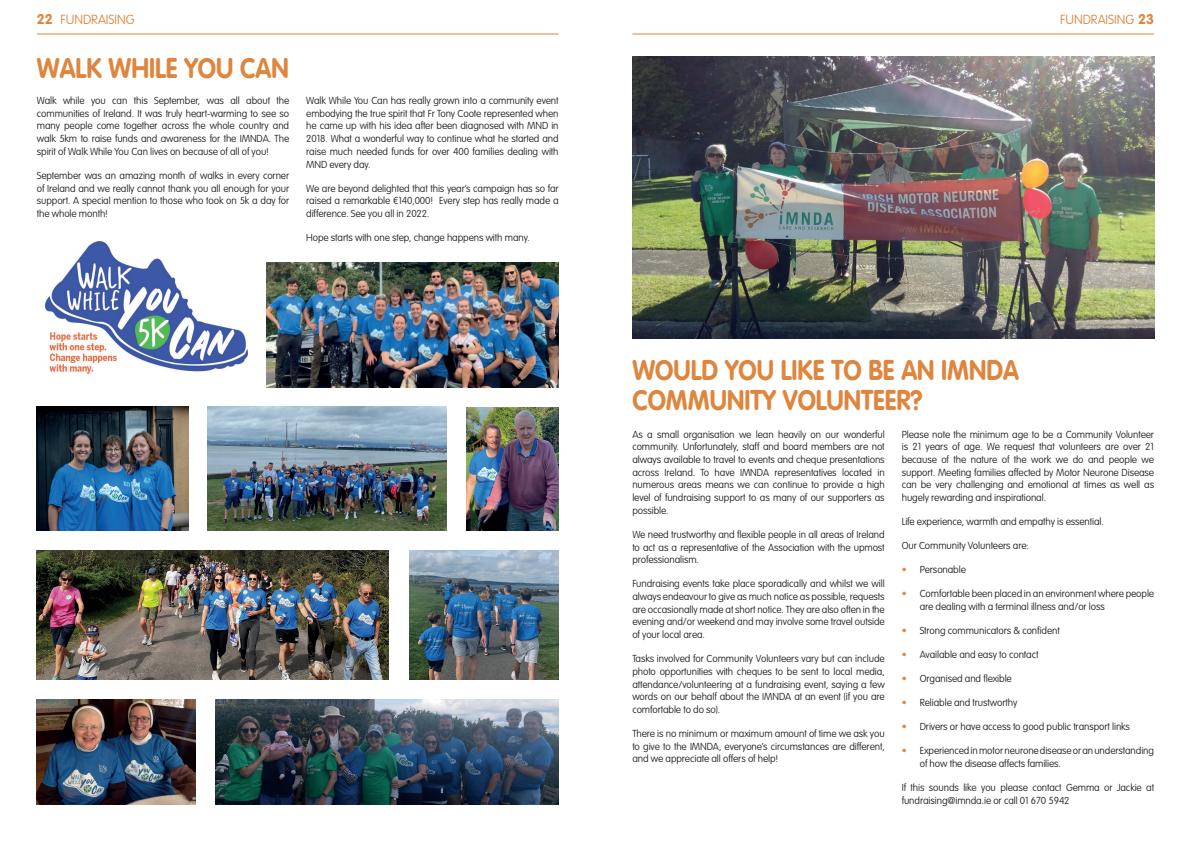
<style>
.page{position:relative;width:1191px;height:842px;background:#fff}
.page>*{position:absolute;margin:0;border:0;box-sizing:border-box;transform-origin:0 0}
.t1{font:28px/30px "VAG Rounded Bold";color:#de853e;scale:.9 1}
.t2{font:100 13px "VAG Rounded Std";color:#de853e}
.t3{font:100 10px/12.7px "VAG Rounded Std";letter-spacing:-.01em;color:#231f20;text-align:justify}
.s1{font-family:"VAG Rounded Bold";font-weight:400;font-size:14px}
.s2{color:#de853e}
</style>
<div class="page">
<hr style="left:37px;top:34px;width:521px;height:1px;background:#de853e">
<hr style="left:632px;top:34px;width:522px;height:1px;background:#de853e">
<img style="left:45px;top:242px;width:203px;height:133px">
<img style="left:37px;top:550px;width:351px;height:130px">
<img style="left:410px;top:550px;width:148px;height:130px">
<img style="left:466px;top:408px;width:92px;height:122px">
<img style="left:216px;top:700px;width:342px;height:104px">
<img style="left:37px;top:700px;width:158px;height:104px">
<img style="left:208px;top:407px;width:238px;height:123px">
<img style="left:37px;top:407px;width:151px;height:123px">
<img style="left:266px;top:262px;width:292px;height:125px">
<img style="left:632px;top:57px;width:522px;height:282px">
<h2 class="t2" style="left:37px;top:12px;width:99px"><span class="s1">22</span> FUNDRAISING</h2>
<h2 class="t2" style="left:1060px;top:12px;width:95px">FUNDRAISING <span class="s1">23</span></h2>
<h1 class="t1" style="left:37px;top:53px;width:281px">WALK WHILE YOU CAN</h1>
<p class="t3" style="left:37px;top:95px;width:254px">Walk while you can this September, was all about the communities of Ireland. It was truly heart-warming to see so many people come together across the whole country and walk 5km to raise funds and awareness for the IMNDA. The spirit of Walk While You Can lives on because of all of you!</p>
<p class="t3" style="left:37px;top:169px;width:254px">September was an amazing month of walks in every corner of Ireland and we really cannot thank you all enough for your support. A special mention to those who took on 5k a day for the whole month!</p>
<p class="t3" style="left:306px;top:95px;width:254px">Walk While You Can has really grown into a community event embodying the true spirit that Fr Tony Coote represented when he came up with his idea after been diagnosed with MND in 2018. What a wonderful way to continue what he started and raise much needed funds for over 400 families dealing with MND every day.</p>
<p class="t3" style="left:306px;top:182px;width:254px">We are beyond delighted that this year’s campaign has so far raised a remarkable €140,000! Every step has really made a difference. See you all in 2022.</p>
<p class="t3" style="left:306px;top:232px;width:225px">Hope starts with one step, change happens with many.</p>
<h1 class="t1" style="left:632px;top:355px;width:431px">WOULD YOU LIKE TO BE AN IMNDA<br>COMMUNITY VOLUNTEER?</h1>
<p class="t3" style="left:632px;top:428px;width:254px">As a small organisation we lean heavily on our wonderful community. Unfortunately, staff and board members are not always available to travel to events and cheque presentations across Ireland. To have IMNDA representatives located in numerous areas means we can continue to provide a high level of fundraising support to as many of our supporters as possible.</p>
<p class="t3" style="left:632px;top:528px;width:254px">We need trustworthy and flexible people in all areas of Ireland to act as a representative of the Association with the upmost professionalism.</p>
<p class="t3" style="left:632px;top:578px;width:254px">Fundraising events take place sporadically and whilst we will always endeavour to give as much notice as possible, requests are occasionally made at short notice. They are also often in the evening and/or weekend and may involve some travel outside of your local area.</p>
<p class="t3" style="left:632px;top:653px;width:254px">Tasks involved for Community Volunteers vary but can include photo opportunities with cheques to be sent to local media, attendance/volunteering at a fundraising event, saying a few words on our behalf about the IMNDA at an event (if you are comfortable to do so).</p>
<p class="t3" style="left:632px;top:727px;width:254px">There is no minimum or maximum amount of time we ask you to give to the IMNDA, everyone’s circumstances are different, and we appreciate all offers of help!</p>
<p class="t3" style="left:901px;top:428px;width:254px">Please note the minimum age to be a Community Volunteer is 21 years of age. We request that volunteers are over 21 because of the nature of the work we do and people we support. Meeting families affected by Motor Neurone Disease can be very challenging and emotional at times as well as hugely rewarding and inspirational.</p>
<p class="t3" style="left:901px;top:516px;width:204px">Life experience, warmth and empathy is essential.</p>
<p class="t3" style="left:901px;top:540px;width:129px">Our Community Volunteers are:</p>
<p class="t3" style="left:901px;top:564px;width:66px"><span class="s2">•</span> Personable</p>
<p class="t3" style="left:919px;top:588px;width:236px;text-indent:-18px"><span class="s2">•</span> Comfortable been placed in an environment where people are dealing with a terminal illness and/or loss</p>
<p class="t3" style="left:901px;top:624px;width:159px"><span class="s2">•</span> Strong communicators &amp; confident</p>
<p class="t3" style="left:901px;top:649px;width:138px"><span class="s2">•</span> Available and easy to contact</p>
<p class="t3" style="left:901px;top:673px;width:112px"><span class="s2">•</span> Organised and flexible</p>
<p class="t3" style="left:901px;top:697px;width:117px"><span class="s2">•</span> Reliable and trustworthy</p>
<p class="t3" style="left:901px;top:721px;width:230px"><span class="s2">•</span> Drivers or have access to good public transport links</p>
<p class="t3" style="left:919px;top:745px;width:236px;text-indent:-18px"><span class="s2">•</span> Experienced in motor neurone disease or an understanding of how the disease affects families.</p>
<p class="t3" style="left:901px;top:781px;width:254px">If this sounds like you please contact Gemma or Jackie at fundraising@imnda.ie or call 01 670 5942</p>
</div>
